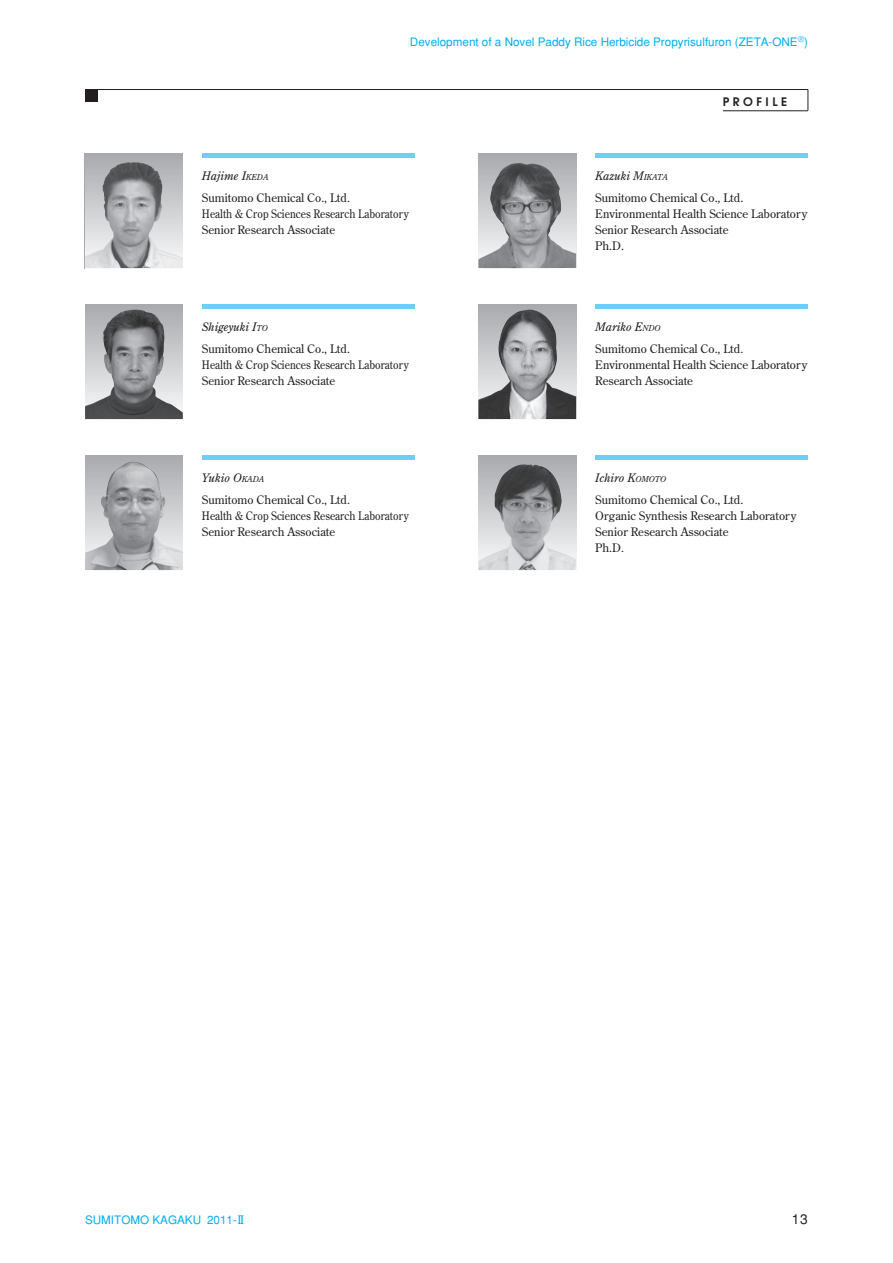
<style>
.page{position:relative;width:893px;height:1263px;background:#fff}
.page>*{position:absolute;margin:0;border:0;box-sizing:border-box;transform-origin:0 0}
.t1{font:13.8px "Helvetica";color:#231f20}
.t2{font:11.7px/22.4px "Century Old Style Std";color:#231f20}
.t3{font:11.7px/15.9px "Century Old Style Std";color:#231f20;scale:.9 1}
.t4{font:11.7px "Helvetica";color:#00aeef}
.t5{font:600 11.7px "Avant Garde";letter-spacing:.3em;color:#231f20}
.s1{font-style:italic}
.s2{font-style:italic;font-size:8.25px}
.s3{font-family:"Century Old Style Std"}
</style>
<div class="page">
<hr style="left:85px;top:89px;width:723px;height:1px;background:#231f20">
<hr style="left:723px;top:111px;width:85px;height:1px;background:#231f20">
<div style="left:85px;top:90px;width:13px;height:12px;background:#231f20"></div>
<svg style="left:808px;top:90px;width:1px;height:21px"></svg>
<div style="left:202px;top:153px;width:213px;height:5px;background:#6bcff6"></div>
<div style="left:85px;top:153px;width:98px;height:115px;background:#abacb0"></div>
<img style="left:85px;top:162px;width:98px;height:106px">
<div style="left:595px;top:153px;width:213px;height:5px;background:#6bcff6"></div>
<div style="left:478px;top:153px;width:98px;height:115px;background:#acadb1"></div>
<img style="left:478px;top:163px;width:98px;height:105px">
<hr style="left:595px;top:304px;width:213px;height:4px;background:#6bcff6">
<div style="left:478px;top:304px;width:98px;height:115px;background:#abacb0"></div>
<img style="left:478px;top:310px;width:98px;height:109px">
<hr style="left:202px;top:304px;width:213px;height:4px;background:#6bcff6">
<div style="left:85px;top:304px;width:98px;height:115px;background:#abacb0"></div>
<img style="left:85px;top:310px;width:98px;height:109px">
<hr style="left:595px;top:455px;width:213px;height:4px;background:#6bcff6">
<div style="left:478px;top:455px;width:98px;height:115px;background:#abacb0"></div>
<img style="left:478px;top:464px;width:98px;height:106px">
<hr style="left:202px;top:455px;width:213px;height:4px;background:#6bcff6">
<div style="left:85px;top:455px;width:98px;height:115px;background:#abacb0"></div>
<img style="left:85px;top:462px;width:98px;height:108px">
<p class="t4" style="left:410px;top:37px;width:399px">Development of a Novel Paddy Rice Herbicide Propyrisulfuron (ZETA-ONE<sup>®</sup>)</p>
<p class="t2" style="left:202px;top:165px;width:149px"><span class="s1">Hajime I</span><span class="s2">KEDA<br></span>Sumitomo Chemical Co., Ltd.</p>
<p class="t3" style="left:202px;top:207px;width:231px">Health &amp; Crop Sciences Research Laboratory<br>Senior Research Associate</p>
<p class="t2" style="left:202px;top:316px;width:149px"><span class="s1">Shigeyuki I</span><span class="s2">TO<br></span>Sumitomo Chemical Co., Ltd.</p>
<p class="t3" style="left:202px;top:357px;width:231px">Health &amp; Crop Sciences Research Laboratory<br>Senior Research Associate</p>
<p class="t2" style="left:202px;top:467px;width:149px"><span class="s1">Yukio O</span><span class="s2">KADA<br></span>Sumitomo Chemical Co., Ltd.</p>
<p class="t3" style="left:202px;top:508px;width:231px">Health &amp; Crop Sciences Research Laboratory<br>Senior Research Associate</p>
<p class="t5" style="left:723px;top:97px;width:66px">PROFILE</p>
<p class="t2" style="left:595px;top:165px;width:149px"><span class="s1">Kazuki M</span><span class="s2">IKATA<br></span>Sumitomo Chemical Co., Ltd.</p>
<p class="t2" style="left:595px;top:207px;width:214px;line-height:15.9px">Environmental Health Science Laboratory<br>Senior Research Associate<br>Ph.D.</p>
<p class="t2" style="left:595px;top:316px;width:149px"><span class="s1">Mariko E</span><span class="s2">NDO<br></span>Sumitomo Chemical Co., Ltd.</p>
<p class="t2" style="left:595px;top:357px;width:214px;line-height:15.9px">Environmental Health Science Laboratory<br>Research Associate</p>
<p class="t2" style="left:595px;top:467px;width:149px"><span class="s1">Ichiro K</span><span class="s2">OMOTO<br></span>Sumitomo Chemical Co., Ltd.</p>
<p class="t2" style="left:595px;top:508px;width:203px;line-height:15.9px">Organic Synthesis Research Laboratory<br>Senior Research Associate<br>Ph.D.</p>
<p class="t4" style="left:85px;top:1215px;width:161px">SUMITOMO KAGAKU 2011-<span class="s3">II</span></p>
<p class="t1" style="left:792px;top:1214px;width:18px">13</p>
</div>
